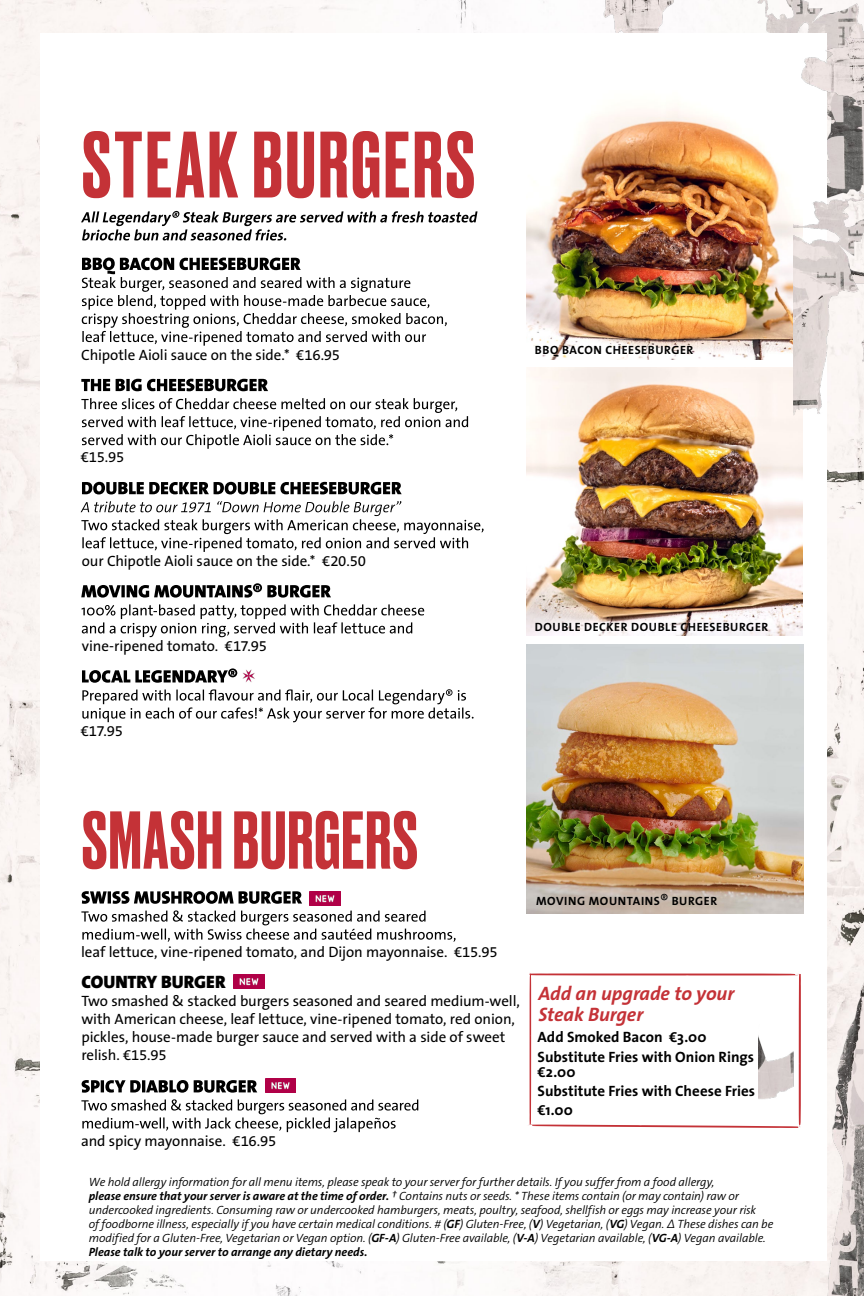
<style>
.page{position:relative;width:864px;height:1296px;background:#fff}
.page>*{position:absolute;margin:0;border:0;box-sizing:border-box;transform-origin:0 0}
.t1{font:italic 700 19.5px/21px "The Sans B7";letter-spacing:-.005em;color:#c43237}
.t2{font:900 18px "The Sans B9";color:#000}
.t3{font:15px "The Sans B5 Plain";letter-spacing:-.005em;color:#000}
.t4{font:15px/18px "The Sans";letter-spacing:-.005em;color:#000}
.t5{font:700 15px/19.2px "The Sans";color:#000}
.t6{font:italic 300 12px/14.1px "The Sans B4";letter-spacing:-.01em;color:#000}
.t7{font:700 12px "The Sans B7";letter-spacing:.05em;color:#000}
.t8{font:italic 700 12px "The Sans B7";color:#000}
.s1{font-family:"The Sans B5 Plain"}
.s2{font-family:"The Sans";font-weight:400;font-size:15px}
.s3{font-family:"The Sans B7"}
.s4{font-family:"The Sans B7";font-weight:700}
</style>
<div class="page">
<img style="left:0;top:0;width:864px;height:1296px">
<img style="left:553px;top:0;width:241px;height:33px">
<div style="left:40px;top:33px;width:787px;height:1228px;background:#fff"></div>
<svg style="left:82px;top:689px;width:392px;height:33px"></svg>
<svg style="left:82px;top:668px;width:155px;height:15px"></svg>
<svg style="left:82px;top:604px;width:342px;height:33px"></svg>
<svg style="left:81px;top:583px;width:250px;height:15px"></svg>
<svg style="left:81px;top:501px;width:403px;height:51px"></svg>
<svg style="left:82px;top:482px;width:320px;height:12px"></svg>
<svg style="left:81px;top:398px;width:387px;height:51px"></svg>
<svg style="left:81px;top:379px;width:187px;height:12px"></svg>
<svg style="left:82px;top:258px;width:365px;height:88px"></svg>
<svg style="left:81px;top:211px;width:397px;height:30px"></svg>
<svg style="left:528px;top:973px;width:231px;height:155px"></svg>
<svg style="left:83px;top:131px;width:391px;height:67px"></svg>
<svg style="left:83px;top:811px;width:334px;height:58px"></svg>
<img style="left:526px;top:104px;width:268px;height:255px">
<img style="left:526px;top:367px;width:277px;height:269px">
<img style="left:526px;top:645px;width:277px;height:268px">
<img style="left:242px;top:670px;width:13px;height:12px">
<img style="left:310px;top:891px;width:30px;height:14px">
<img style="left:234px;top:975px;width:30px;height:14px">
<svg style="left:81px;top:910px;width:375px;height:32px"></svg>
<svg style="left:82px;top:891px;width:220px;height:13px"></svg>
<svg style="left:81px;top:1099px;width:337px;height:33px"></svg>
<svg style="left:82px;top:1080px;width:175px;height:13px"></svg>
<img style="left:265px;top:1079px;width:31px;height:14px">
<img style="left:794px;top:0;width:70px;height:434px">
<img style="left:759px;top:958px;width:105px;height:338px">
<p class="t3" style="left:81px;top:347px;width:260px">Chipotle Aioli sauce on the side.* €16.95</p>
<p class="t3" style="left:81px;top:449px;width:45px">€15.95</p>
<p class="t3" style="left:82px;top:553px;width:286px">our Chipotle Aioli sauce on the side.* €20.50</p>
<p class="t3" style="left:82px;top:638px;width:187px">vine-ripened tomato. €17.95</p>
<p class="t3" style="left:81px;top:723px;width:44px">€17.95</p>
<p class="t7" style="left:535px;top:344px;width:160px">BBQ BACON CHEESEBURGER</p>
<p class="t7" style="left:535px;top:621px;width:235px">DOUBLE DECKER DOUBLE CHEESEBURGER</p>
<p class="t3" style="left:81px;top:944px;width:418px">leaf lettuce, vine-ripened tomato, and Dijon mayonnaise. €15.95</p>
<h2 class="t2" style="left:81px;top:972px;width:146px">COUNTRY BURGER</h2>
<p class="t4" style="left:81px;top:991px;width:440px">Two smashed &amp; stacked burgers seasoned and seared medium-well, with American cheese, leaf lettuce, vine-ripened tomato, red onion, pickles, house-made burger sauce and served with a side of sweet relish. <span class="s1">€15.95</span></p>
<p class="t7" style="left:536px;top:895px;width:183px">MOVING MOUNTAINS<span class="s2">®</span> BURGER</p>
<h1 class="t1" style="left:538px;top:984px;width:197px">Add an upgrade to your<br>Steak Burger</h1>
<p class="t5" style="left:538px;top:1027px;width:218px">Add Smoked Bacon <span class="s3">€</span>3.00<br>Substitute Fries with Onion Rings</p>
<p class="t5" style="left:538px;top:1062px;width:219px"><span class="s3">€</span>2.00<br>Substitute Fries with Cheese Fries <span class="s3">€</span>1.00</p>
<p class="t3" style="left:81px;top:1134px;width:197px">and spicy mayonnaise. €16.95</p>
<p class="t6" style="left:89px;top:1175px;width:686px">We hold allergy information for all menu items, please speak to your server for further details. If you suffer from a food allergy,<br><span class="s4">please ensure that your server is aware at the time of order.</span> † Contains nuts or seeds. * These items contain (or may contain) raw or undercooked ingredients. Consuming raw or undercooked hamburgers, meats, poultry, seafood, shellfish or eggs may increase your risk<br>of foodborne illness, especially if you have certain medical conditions. # (<span class="s4">GF</span>) Gluten-Free, (<span class="s4">V</span>) Vegetarian, (<span class="s4">VG</span>) Vegan. Δ These dishes can be modified for a Gluten-Free, Vegetarian or Vegan option. (<span class="s4">GF-A</span>) Gluten-Free available, (<span class="s4">V-A</span>) Vegetarian available, (<span class="s4">VG-A</span>) Vegan available.</p>
<p class="t8" style="left:89px;top:1246px;width:280px">Please talk to your server to arrange any dietary needs.</p>
</div>
